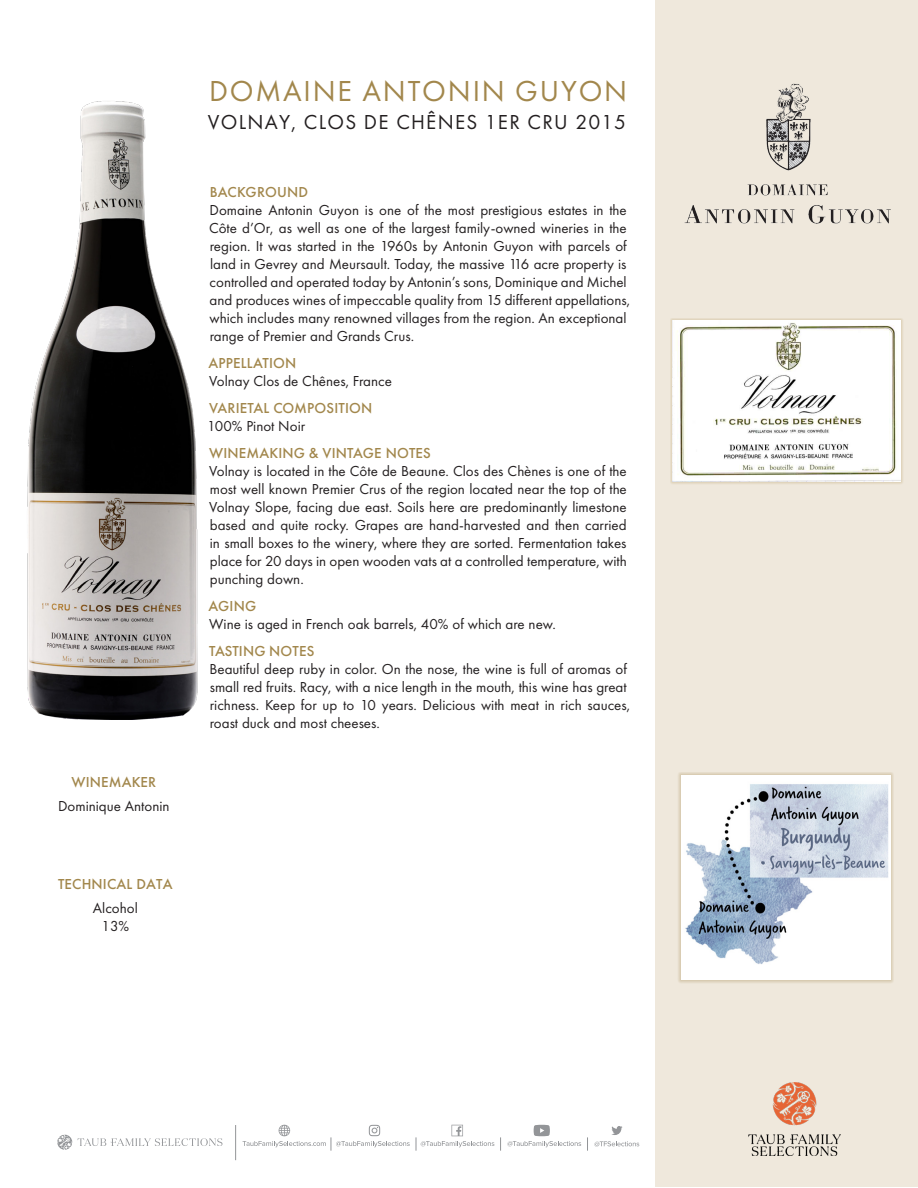
<style>
.page{position:relative;width:918px;height:1188px;background:#fff}
.page>*{position:absolute;margin:0;border:0;box-sizing:border-box;transform-origin:0 0}
.t1{font:30px "Futura PT";letter-spacing:.06em;color:#a2874c}
.t2{font:21px "Futura PT";letter-spacing:.06em;color:#231f20}
.Para_Body{font:15px/18px "Futura PT";color:#231f20}
.Para_Head{font:500 15px "Futura PT";letter-spacing:.01em;color:#a2874c}
</style>
<div class="page">
<div style="left:655px;top:0;width:263px;height:1186px;background:#efe8dc"></div>
<div style="left:670px;top:318px;width:234px;height:167px;background:#b39758;opacity:.65"></div>
<img style="left:673px;top:320px;width:228px;height:161px">
<img style="left:27px;top:101px;width:171px;height:619px">
<img style="left:684px;top:83px;width:207px;height:141px">
<div style="left:678px;top:772px;width:216px;height:211px;background:#a2874c;opacity:.65"></div>
<img style="left:681px;top:776px;width:210px;height:204px">
<svg style="left:594px;top:1141px;width:45px;height:6px"></svg>
<svg style="left:587px;top:1137px;width:1px;height:14px"></svg>
<svg style="left:416px;top:1125px;width:78px;height:26px"></svg>
<svg style="left:500px;top:1137px;width:1px;height:14px"></svg>
<svg style="left:611px;top:1126px;width:12px;height:9px"></svg>
<svg style="left:243px;top:1125px;width:167px;height:26px"></svg>
<hr style="left:235px;top:1125px;width:1px;height:35px;background:#939598">
<svg style="left:507px;top:1125px;width:74px;height:22px"></svg>
<svg style="left:57px;top:1135px;width:165px;height:15px"></svg>
<img style="left:749px;top:1082px;width:92px;height:74px">
<p class="Para_Head" style="left:71px;top:773px;width:86px">WINEMAKER</p>
<p class="Para_Body" style="left:58px;top:797px;width:113px">Dominique Antonin</p>
<p class="Para_Head" style="left:58px;top:875px;width:116px">TECHNICAL DATA</p>
<p class="Para_Body" style="left:93px;top:899px;width:46px;text-align:center">Alcohol<br>13%</p>
<p class="t1" style="left:209px;top:73px;width:420px">DOMAINE ANTONIN GUYON</p>
<p class="t2" style="left:208px;top:110px;width:420px">VOLNAY, CLOS DE CHÊNES 1ER CRU 2015</p>
<p class="Para_Head" style="left:210px;top:183px;width:100px">BACKGROUND</p>
<p class="Para_Body" style="left:209px;top:201px;width:423px">Domaine Antonin Guyon is one of the most prestigious estates in the Côte d’Or, as well as one of the largest family-owned wineries in the region. It was started in the 1960s by Antonin Guyon with parcels of land in Gevrey and Meursault. Today, the massive 116 acre property is controlled and operated today by Antonin’s sons, Dominique and Michel and produces wines of impeccable quality from 15 different appellations, which includes many renowned villages from the region. An exceptional range of Premier and Grands Crus.</p>
<p class="Para_Head" style="left:208px;top:354px;width:89px">APPELLATION</p>
<p class="Para_Body" style="left:209px;top:372px;width:184px">Volnay Clos de Chênes, France</p>
<p class="Para_Head" style="left:209px;top:399px;width:165px">VARIETAL COMPOSITION</p>
<p class="Para_Body" style="left:207px;top:417px;width:99px">100% Pinot Noir</p>
<p class="Para_Head" style="left:209px;top:444px;width:223px">WINEMAKING &amp; VINTAGE NOTES</p>
<p class="Para_Body" style="left:209px;top:462px;width:419px;text-align:justify">Volnay is located in the Côte de Beaune. Clos des Chènes is one of the most well known Premier Crus of the region located near the top of the Volnay Slope, facing due east. Soils here are predominantly limestone based and quite rocky. Grapes are hand-harvested and then carried in small boxes to the winery, where they are sorted. Fermentation takes place for 20 days in open wooden vats at a controlled temperature, with punching down.</p>
<p class="Para_Head" style="left:208px;top:597px;width:49px">AGING</p>
<p class="Para_Body" style="left:209px;top:615px;width:348px">Wine is aged in French oak barrels, 40% of which are new.</p>
<p class="Para_Head" style="left:209px;top:642px;width:107px">TASTING NOTES</p>
<p class="Para_Body" style="left:210px;top:660px;width:422px">Beautiful deep ruby in color. On the nose, the wine is full of aromas of small red fruits. Racy, with a nice length in the mouth, this wine has great richness. Keep for up to 10 years. Delicious with meat in rich sauces, roast duck and most cheeses.</p>
</div>
